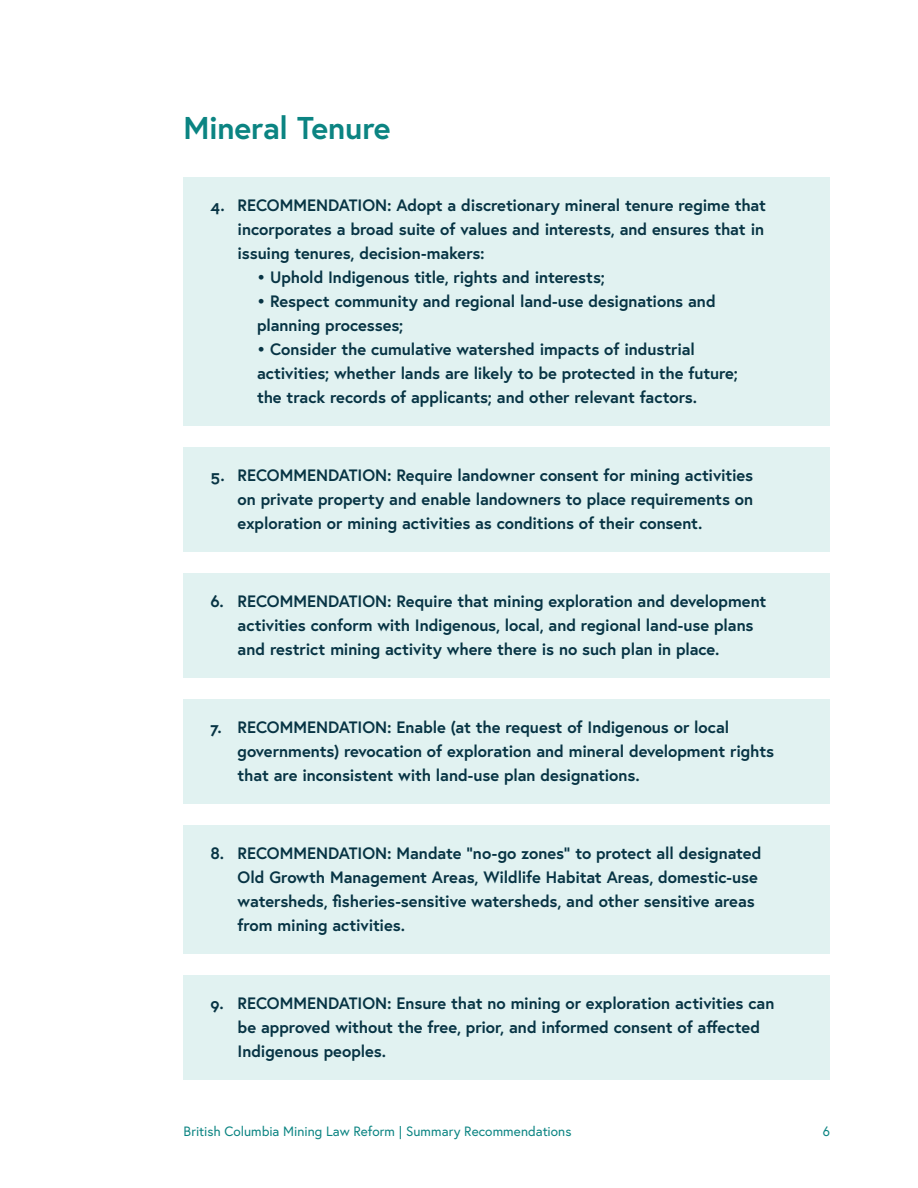
<style>
.page{position:relative;width:918px;height:1188px;background:#fff}
.page>*{position:absolute;margin:0;border:0;box-sizing:border-box;transform-origin:0 0}
.t1{font:700 31.5px "Europa";letter-spacing:-.015em;color:#0b8482}
.recommendation{font:700 16.5px/24px "Europa";letter-spacing:-.005em;color:#073444}
.t2{font:13.5px "Europa";color:#0b8482}
</style>
<div class="page">
<div style="left:184px;top:177px;width:646px;height:249px;background:#e1f2f1"></div>
<div style="left:184px;top:447px;width:646px;height:105px;background:#e1f2f1"></div>
<div style="left:184px;top:573px;width:646px;height:105px;background:#e1f2f1"></div>
<div style="left:184px;top:699px;width:646px;height:105px;background:#e1f2f1"></div>
<div style="left:184px;top:825px;width:646px;height:129px;background:#e1f2f1"></div>
<div style="left:184px;top:975px;width:646px;height:105px;background:#e1f2f1"></div>
<p class="t1" style="left:184px;top:107px;width:209px">Mineral Tenure</p>
<p class="recommendation" style="left:238px;top:192px;width:530px;text-align:justify;text-indent:-27px">4. RECOMMENDATION: Adopt a discretionary mineral tenure regime that incorporates a broad suite of values and interests, and ensures that in issuing tenures, decision-makers:</p>
<p class="recommendation" style="left:257px;top:264px;width:349px">• Uphold Indigenous title, rights and interests;</p>
<p class="recommendation" style="left:257px;top:288px;width:460px">• Respect community and regional land-use designations and planning processes;</p>
<p class="recommendation" style="left:257px;top:336px;width:482px">• Consider the cumulative watershed impacts of industrial activities; whether lands are likely to be protected in the future; the track records of applicants; and other relevant factors.</p>
<p class="recommendation" style="left:238px;top:462px;width:517px;text-align:justify;text-indent:-27px">5. RECOMMENDATION: Require landowner consent for mining activities on private property and enable landowners to place requirements on exploration or mining activities as conditions of their consent.</p>
<p class="recommendation" style="left:238px;top:588px;width:530px;text-indent:-27px">6. RECOMMENDATION: Require that mining exploration and development activities conform with Indigenous, local, and regional land-use plans and restrict mining activity where there is no such plan in place.</p>
<p class="recommendation" style="left:238px;top:714px;width:538px;text-indent:-27px">7. RECOMMENDATION: Enable (at the request of Indigenous or local governments) revocation of exploration and mineral development rights that are inconsistent with land-use plan designations.</p>
<p class="recommendation" style="left:238px;top:840px;width:525px;text-indent:-27px">8. RECOMMENDATION: Mandate “no-go zones” to protect all designated Old Growth Management Areas, Wildlife Habitat Areas, domestic-use watersheds, fisheries-sensitive watersheds, and other sensitive areas from mining activities.</p>
<p class="recommendation" style="left:238px;top:990px;width:538px;text-indent:-27px">9. RECOMMENDATION: Ensure that no mining or exploration activities can be approved without the free, prior, and informed consent of affected<br>Indigenous peoples.</p>
<p class="t2" style="left:184px;top:1123px;width:389px">British Columbia Mining Law Reform | Summary Recommendations</p>
<p class="t2" style="left:822px;top:1123px;width:9px">6</p>
</div>
